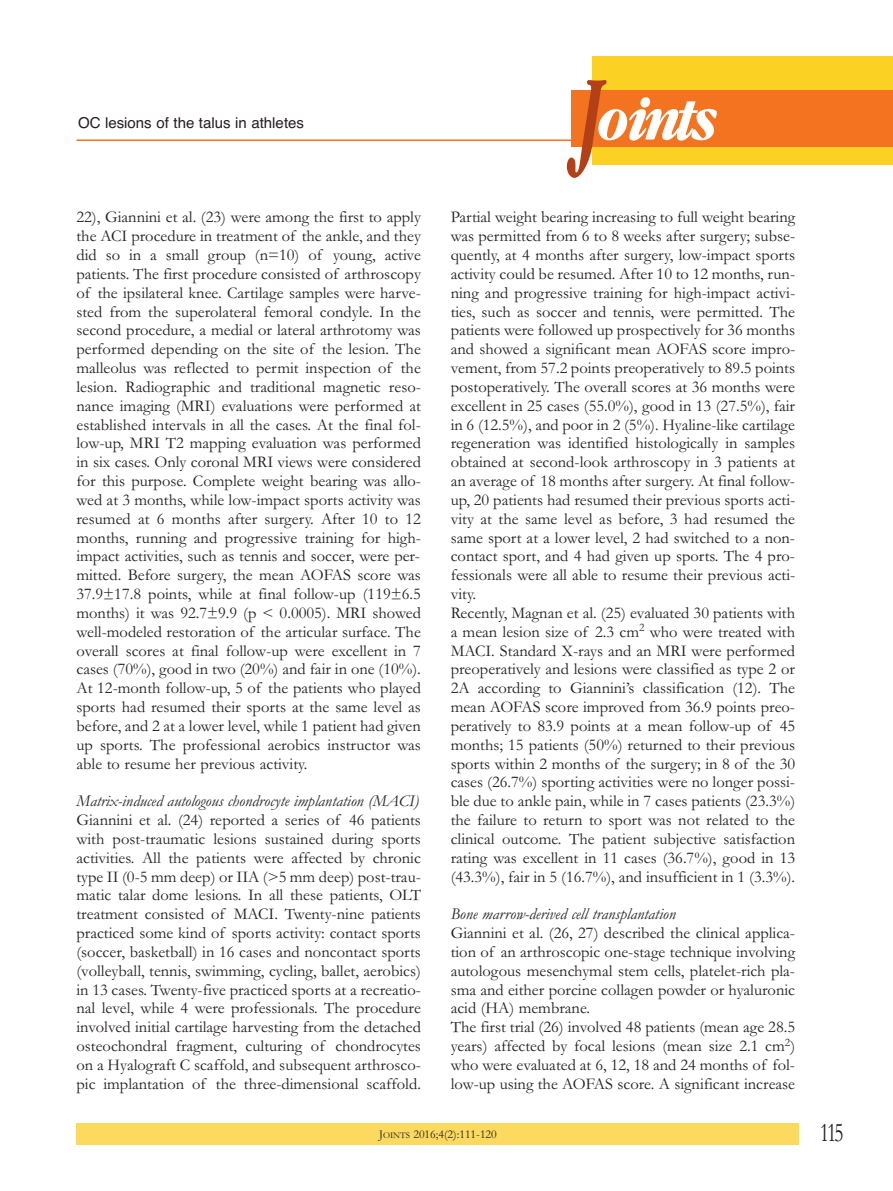
<style>
.page{position:relative;width:893px;height:1191px;background:#fff}
.page>*{position:absolute;margin:0;border:0;box-sizing:border-box;transform-origin:0 0}
.t1{font:italic 700 55.8px "Garamond Cond";letter-spacing:-.085em;color:#fff}
.t2{font:27px "Garamond";color:#231f20;scale:.75 1}
.t3{font:16.5px/18.9px "Garamond";color:#231f20;text-align:justify}
.t4{font:italic 16.5px "Garamond";color:#231f20}
.t5{font:15px "Helvetica";color:#231f20}
.t6{font:12px "Garamond";color:#231f20}
.s1{font-size:99.9px;color:#b44018}
.s2{font-size:9px}
</style>
<div class="page">
<div style="left:77px;top:1123px;width:722px;height:22px;background:#fcd95f"></div>
<hr style="left:77px;top:139px;width:640px;height:2px;background:#f47321">
<div style="left:592px;top:56px;width:301px;height:108px;background:#fbd124"></div>
<div style="left:571px;top:91px;width:322px;height:56px;background:#f47321"></div>
<p class="t5" style="left:78px;top:114px;width:227px">OC lesions of the talus in athletes</p>
<p class="t3" style="left:76px;top:207px;width:346px">22), Giannini et al. (23) were among the first to apply the ACi procedure in treatment of the ankle, and they did so in a small group (n=10) of young, active patients. the first procedure consisted of arthroscopy of the ipsilateral knee. Cartilage samples were harve&shy;sted from the superolateral femoral condyle. in the second procedure, a medial or lateral arthrotomy was performed depending on the site of the lesion. the malleolus was reflected to permit inspection of the lesion. Radiographic and traditional magnetic reso&shy;nance imaging (MRi) evaluations were performed at established intervals in all the cases. At the final fol&shy;low-up, MRi t2 mapping evaluation was performed in six cases. only coronal MRi views were considered for this purpose. Complete weight bearing was allo&shy;wed at 3 months, while low-impact sports activity was resumed at 6 months after surgery. After 10 to 12 months, running and progressive training for high&shy;impact activities, such as tennis and soccer, were per&shy;mitted. Before surgery, the mean AoFAs score was 37.9±17.8 points, while at final follow-up (119±6.5 months) it was 92.7±9.9 (p &lt; 0.0005). MRi showed well-modeled restoration of the articular surface. the overall scores at final follow-up were excellent in 7 cases (70%), good in two (20%) and fair in one (10%).<br>At 12-month follow-up, 5 of the patients who played sports had resumed their sports at the same level as before, and 2 at a lower level, while 1 patient had given up sports. the professional aerobics instructor was able to resume her previous activity.</p>
<p class="t4" style="left:76px;top:791px;width:344px">Matrix-induced autologous chondrocyte implantation (MACI)</p>
<p class="t3" style="left:76px;top:810px;width:346px">Giannini et al. (24) reported a series of 46 patients with post-traumatic lesions sustained during sports activities. All the patients were affected by chronic type ii (0-5 mm deep) or iiA (&gt;5 mm deep) post-trau&shy;matic talar dome lesions. in all these patients, oLt treatment consisted of MACi. twenty-nine patients practiced some kind of sports activity: contact sports (soccer, basketball) in 16 cases and noncontact sports (volleyball, tennis, swimming, cycling, ballet, aerobics) in 13 cases. twenty-five practiced sports at a recreatio&shy;nal level, while 4 were professionals. the procedure involved initial cartilage harvesting from the detached osteochondral fragment, culturing of chondrocytes on a Hyalograft C scaffold, and subsequent arthrosco&shy;pic implantation of the three-dimensional scaffold.</p>
<h1 class="t1" style="left:574px;top:88px;width:140px"><span class="s1">J</span>oints</h1>
<p class="t3" style="left:451px;top:207px;width:346px;text-align:left">Partial weight bearing increasing to full weight bearing was permitted from 6 to 8 weeks after surgery; subse&shy;quently, at 4 months after surgery, low-impact sports activity could be resumed. After 10 to 12 months, run&shy;ning and progressive training for high-impact activi&shy;ties, such as soccer and tennis, were permitted. the patients were followed up prospectively for 36 months and showed a significant mean AoFAs score impro&shy;vement, from 57.2 points preoperatively to 89.5 points postoperatively. the overall scores at 36 months were excellent in 25 cases (55.0%), good in 13 (27.5%), fair in 6 (12.5%), and poor in 2 (5%). Hyaline-like cartilage regeneration was identified histologically in samples obtained at second-look arthroscopy in 3 patients at an average of 18 months after surgery. At final follow&shy;up, 20 patients had resumed their previous sports acti&shy;vity at the same level as before, 3 had resumed the same sport at a lower level, 2 had switched to a non&shy;contact sport, and 4 had given up sports. the 4 pro&shy;fessionals were all able to resume their previous acti&shy;vity.<br>Recently, Magnan et al. (25) evaluated 30 patients with a mean lesion size of 2.3 cm<sup>2</sup> who were treated with MACi. standard X-rays and an MRi were performed preoperatively and lesions were classified as type 2 or 2A according to Giannini’s classification (12). the mean AoFAs score improved from 36.9 points preo&shy;peratively to 83.9 points at a mean follow-up of 45 months; 15 patients (50%) returned to their previous sports within 2 months of the surgery; in 8 of the 30 cases (26.7%) sporting activities were no longer possi&shy;ble due to ankle pain, while in 7 cases patients (23.3%) the failure to return to sport was not related to the clinical outcome. the patient subjective satisfaction rating was excellent in 11 cases (36.7%), good in 13 (43.3%), fair in 5 (16.7%), and insufficient in 1 (3.3%).</p>
<p class="t4" style="left:451px;top:904px;width:227px">Bone marrow-derived cell transplantation</p>
<p class="t3" style="left:451px;top:923px;width:346px;text-align:left">Giannini et al. (26, 27) described the clinical applica&shy;tion of an arthroscopic one-stage technique involving autologous mesenchymal stem cells, platelet-rich pla&shy;sma and either porcine collagen powder or hyaluronic acid (HA) membrane.<br>the first trial (26) involved 48 patients (mean age 28.5 years) affected by focal lesions (mean size 2.1 cm<sup>2</sup>) who were evaluated at 6, 12, 18 and 24 months of fol&shy;low-up using the AoFAs score. A significant increase</p>
<p class="t6" style="left:379px;top:1126px;width:119px">J<span class="s2">oints</span> 2016;4(2):111-120</p>
<h2 class="t2" style="left:820px;top:1116px;width:33px">115</h2>
</div>
